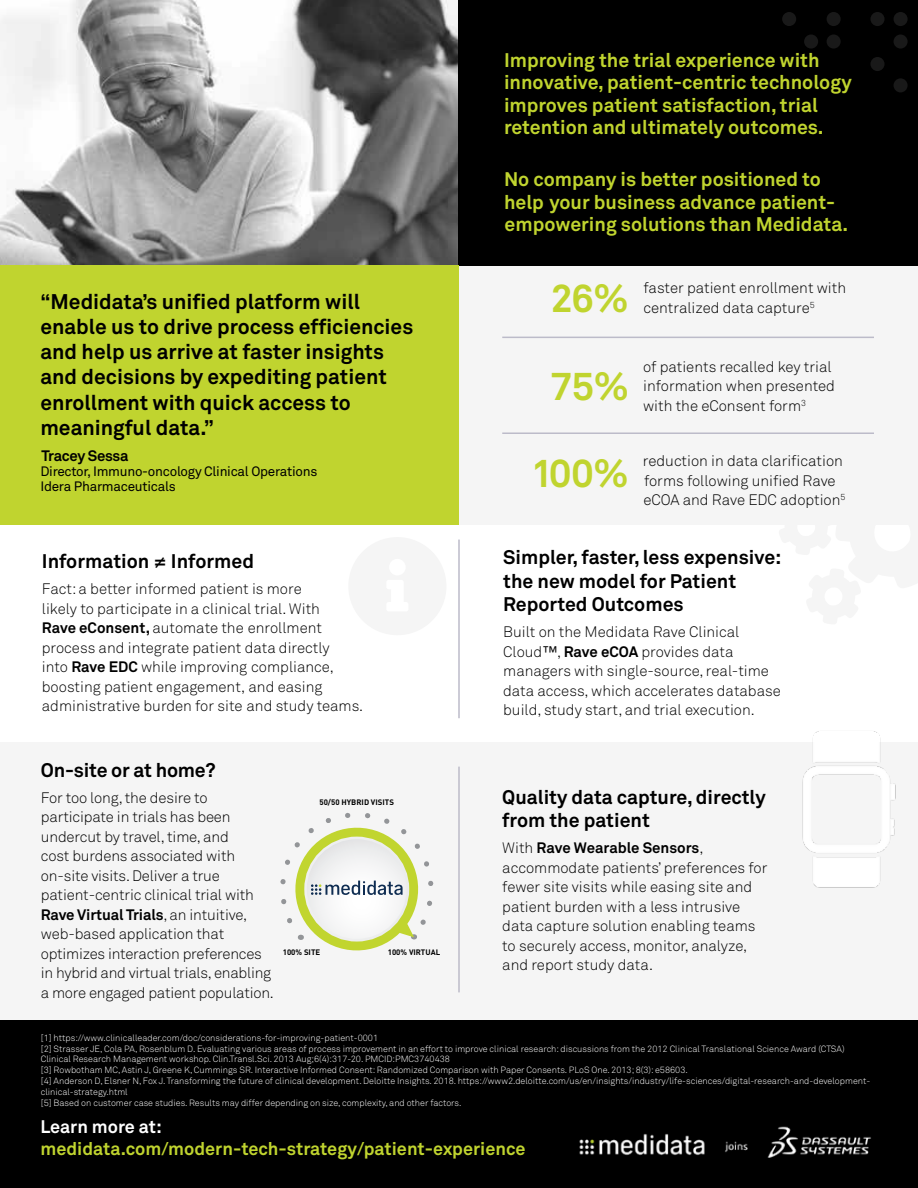
<style>
.page{position:relative;width:918px;height:1188px;background:#fff}
.page>*{position:absolute;margin:0;border:0;box-sizing:border-box;transform-origin:0 0}
.t1{font:700 39px "Akkurat Pro";letter-spacing:-.03em;color:#c0d42f}
.t2{font:700 21px/25.2px "Akkurat Pro";color:#000}
.t3{font:700 19.5px/22.5px "Akkurat Pro";color:#c0d42f}
.t4{font:700 19.5px/23.4px "Akkurat Pro";color:#000}
.t5{font:700 18px "Akkurat Pro";color:#c0d42f}
.t6{font:700 18px "Akkurat Pro";color:#fff}
.t7{font:15px/19.5px "Akkurat Light Pro";color:#000}
.t8{font:700 15px "Akkurat Pro";letter-spacing:-.01em;color:#000}
.t9{font:13.5px/15px "Akkurat Pro";letter-spacing:-.02em;color:#000}
.t10{font:9px/10.8px "Akkurat Light Pro";color:#fff}
.t11{font:8.7px "Akkurat Light Pro";color:#000}
.t12{font:700 7.8px "DIN Pro";color:#000}
.s1{font-family:"Akkurat Pro";font-weight:700}
.s2{font-family:"Akkurat Light Pro";font-weight:400}
.s3{font-family:"Helvetica Neue"}
</style>
<div class="page">
<div style="left:0;top:1020px;width:918px;height:168px;background:#000"></div>
<div style="left:458px;top:265px;width:460px;height:259px;background:#f5f5f5"></div>
<img style="left:0;top:0;width:458px;height:265px">
<div style="left:458px;top:0;width:460px;height:265px;background:#000"></div>
<svg style="left:782px;top:12px;width:126px;height:80px"></svg>
<div style="left:0;top:265px;width:458px;height:259px;background:#c0d42f"></div>
<div style="left:0;top:742px;width:918px;height:278px;background:#f5f5f5"></div>
<hr style="left:458px;top:540px;width:2px;height:178px;background:#bcbbc9">
<hr style="left:458px;top:767px;width:2px;height:225px;background:#bcbbc9">
<img style="left:579px;top:1126px;width:292px;height:32px">
<img style="left:802px;top:731px;width:94px;height:157px">
<svg style="left:280px;top:812px;width:154px;height:139px"></svg>
<hr style="left:502px;top:337px;width:372px;height:1px;background:#bcbbc9">
<hr style="left:502px;top:433px;width:372px;height:1px;background:#bcbbc9">
<h2 class="t2" style="left:40px;top:289px;width:374px">“Medidata’s unified platform will enable us to drive process efficiencies and help us arrive at faster insights and decisions by expediting patient enrollment with quick access to meaningful data.”</h2>
<p class="t8" style="left:41px;top:446px;width:89px">Tracey Sessa</p>
<p class="t9" style="left:40px;top:464px;width:278px">Director, Immuno-oncology Clinical Operations<br>Idera Pharmaceuticals</p>
<h3 class="t4" style="left:42px;top:550px;width:214px">Information ≠ Informed</h3>
<p class="t7" style="left:42px;top:580px;width:323px">Fact: a better informed patient is more<br>likely to participate in a clinical trial. With<br><span class="s1">Rave eConsent,</span> automate the enrollment process and integrate patient data directly<br>into <span class="s1">Rave EDC</span> while improving compliance, boosting patient engagement, and easing administrative burden for site and study teams.</p>
<h3 class="t4" style="left:41px;top:758px;width:176px">On-site or at home?</h3>
<p class="t7" style="left:41px;top:788px;width:215px">For too long, the desire to participate in trials has been undercut by travel, time, and cost burdens associated with on-site visits. Deliver a true patient-centric clinical trial with</p>
<p class="t8" style="left:41px;top:905px;width:208px">Rave Virtual Trials<span class="s2">, an intuitive,</span></p>
<p class="t7" style="left:41px;top:925px;width:235px">web-based application that optimizes interaction preferences in hybrid and virtual trials, enabling a more engaged patient population.</p>
<p class="t12" style="left:319px;top:796px;width:76px">50/50 HYBRID VISITS</p>
<p class="t12" style="left:283px;top:946px;width:39px">100% SITE</p>
<p class="t12" style="left:388px;top:946px;width:54px">100% VIRTUAL</p>
<h3 class="t3" style="left:504px;top:49px;width:349px">Improving the trial experience with innovative, patient-centric technology improves patient satisfaction, trial retention and ultimately outcomes.</h3>
<h3 class="t3" style="left:504px;top:168px;width:346px">No company is better positioned to help your business advance patient&shy;empowering solutions than Medidata.</h3>
<h1 class="t1" style="left:551px;top:274px;width:80px">26%</h1>
<p class="t7" style="left:643px;top:278px;width:204px">faster patient enrollment with centralized data capture</p>
<p class="t11" style="left:810px;top:299px;width:6px">5</p>
<h1 class="t1" style="left:550px;top:362px;width:80px">75%</h1>
<p class="t7" style="left:643px;top:357px;width:193px">of patients recalled key trial information when presented with the eConsent form<sup>3</sup></p>
<h1 class="t1" style="left:531px;top:449px;width:100px">100%</h1>
<p class="t7" style="left:643px;top:451px;width:204px">reduction in data clarification forms following unified Rave eCOA and Rave EDC adoption<sup>5</sup></p>
<h3 class="t4" style="left:503px;top:546px;width:280px">Simpler, faster, less expensive: the new model for Patient<br>Reported Outcomes</h3>
<p class="t7" style="left:503px;top:623px;width:279px">Built on the Medidata Rave Clinical Cloud<span class="s3">™</span>, <span class="s1">Rave eCOA</span> provides data managers with single-source, real-time data access, which accelerates database build, study start, and trial execution.</p>
<h3 class="t4" style="left:502px;top:785px;width:265px">Quality data capture, directly from the patient</h3>
<p class="t8" style="left:502px;top:839px;width:203px"><span class="s2">With</span> Rave Wearable Sensors<span class="s2">,</span></p>
<p class="t7" style="left:502px;top:858px;width:267px">accommodate patients’ preferences for fewer site visits while easing site and patient burden with a less intrusive data capture solution enabling teams to securely access, monitor, analyze, and report study data.</p>
<p class="t10" style="left:41px;top:1032px;width:831px">[1] https://www.clinicalleader.com/doc/considerations-for-improving-patient-0001<br>[2] Strasser JE, Cola PA, Rosenblum D. Evaluating various areas of process improvement in an effort to improve clinical research: discussions from the 2012 Clinical Translational Science Award (CTSA)<br>Clinical Research Management workshop. Clin.Transl.Sci. 2013 Aug;6(4):317-20. PMCID:PMC3740438<br>[3] Rowbotham MC, Astin J, Greene K, Cummings SR. Interactive Informed Consent: Randomized Comparison with Paper Consents. PLoS One. 2013; 8(3): e58603.<br>[4] Anderson D, Elsner N, Fox J. Transforming the future of clinical development. Deloitte Insights. 2018. https://www2.deloitte.com/us/en/insights/industry/life-sciences/digital-research-and-development&shy;clinical-strategy.html<br>[5] Based on customer case studies. Results may differ depending on size, complexity, and other factors.</p>
<p class="t6" style="left:40px;top:1116px;width:123px">Learn more at:</p>
<p class="t5" style="left:40px;top:1137px;width:487px">medidata.com/modern-tech-strategy/patient-experience</p>
</div>
